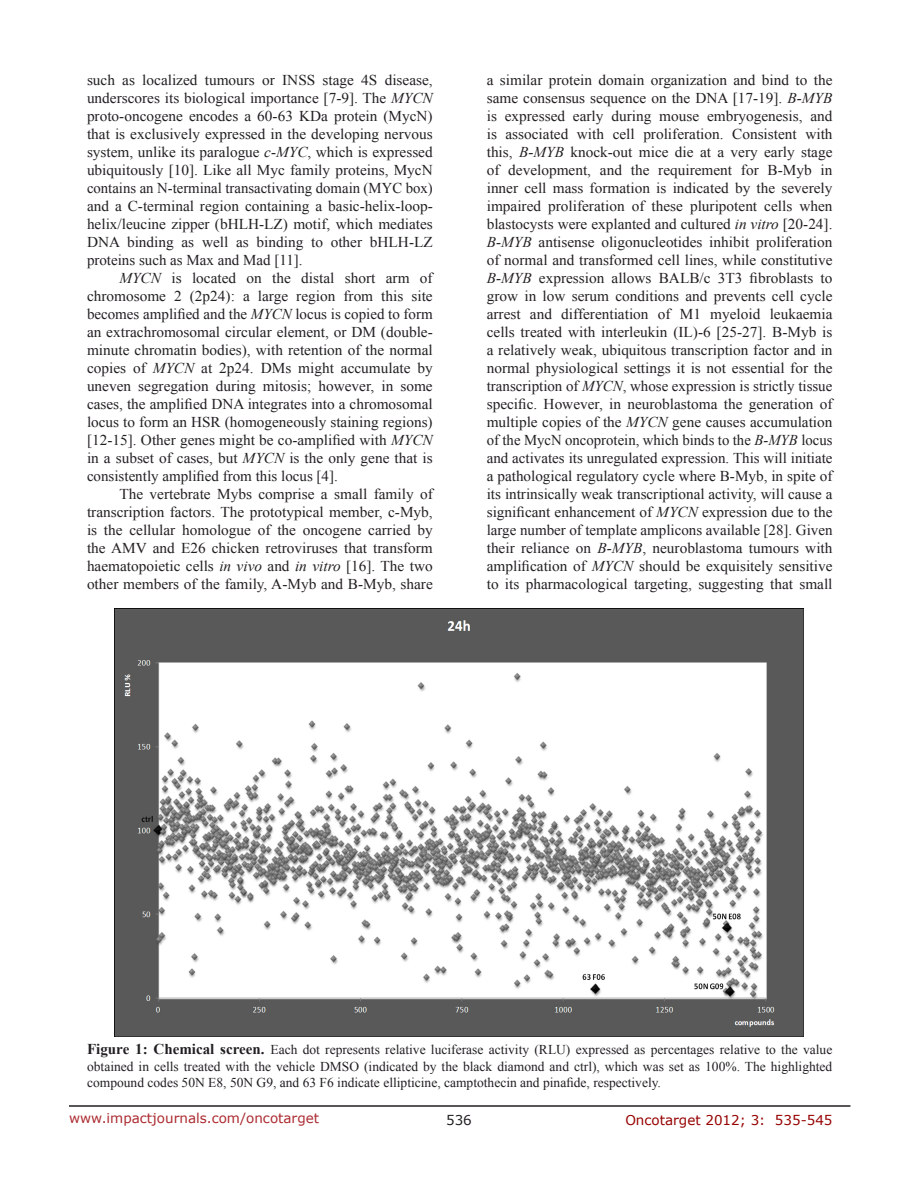
<style>
.page{position:relative;width:918px;height:1188px;background:#fff}
.page>*{position:absolute;margin:0;border:0;box-sizing:border-box;transform-origin:0 0}
.BodyText{font:15px/18px "Times New Roman";color:#221f22;text-align:justify}
.BodyText-2{font:15px/18px "Times New Roman";color:#231f20;text-align:justify}
.FigureText{font:13.5px/16.2px "Times New Roman";color:#221f22;text-align:justify}
.t1{font:13.5px "Verdana";color:#ac2b31}
.t2{font:13.5px "Verdana";color:#970000}
.t3{font:13.5px "Verdana";color:#221f22}
.s1{font-style:italic}
.s2{color:#231f20}
.s3{font-style:italic;color:#231f20}
.s4{font-weight:700;font-size:15px}
</style>
<div class="page">
<hr style="left:69px;top:1105px;width:781px;height:2px;background:#231f20">
<img style="left:114px;top:608px;width:690px;height:428px">
<p class="BodyText" style="left:87px;top:71px;width:347px">such as localized tumours or INSS stage 4S disease, underscores its biological importance [7-9]. The <span class="s1">MYCN </span>proto-oncogene encodes a 60-63 KDa protein (MycN) that is exclusively expressed in the developing nervous system, unlike its paralogue <span class="s1">c-MYC</span>, which is expressed ubiquitously [10]. Like all Myc family proteins, MycN contains an N-terminal transactivating domain (MYC box) and a C-terminal region containing a basic-helix-loop&shy;helix/leucine zipper (bHLH-LZ) motif, which mediates DNA binding as well as binding to other bHLH-LZ proteins such as Max and Mad [11].</p>
<p class="BodyText" style="left:87px;top:269px;width:347px;text-indent:32px"><span class="s1">MYCN</span> is located on the distal short arm of chromosome 2 (2p24): a large region from this site becomes amplified and the <span class="s1">MYCN</span> locus is copied to form an extrachromosomal circular element, or DM (double&shy;minute chromatin bodies), with retention of the normal copies of <span class="s1">MYCN</span> at 2p24. DMs might accumulate by uneven segregation during mitosis; however, in some cases, the amplified DNA integrates into a chromosomal locus to form an HSR (homogeneously staining regions) [12-15]. Other genes might be co-amplified with <span class="s1">MYCN </span>in a subset of cases, but <span class="s1">MYCN</span> is the only gene that is consistently amplified from this locus [4].</p>
<p class="BodyText-2" style="left:87px;top:485px;width:347px;text-indent:32px">The vertebrate Mybs comprise a small family of transcription factors. The prototypical member, c-Myb, is the cellular homologue of the oncogene carried by the AMV and E26 chicken retroviruses that transform haematopoietic cells <span class="s1">in vivo</span> and <span class="s1">in vitro</span> [16]. The two other members of the family, A-Myb and B-Myb, share</p>
<p class="BodyText" style="left:487px;top:71px;width:347px"><span class="s2">a similar protein domain organization and bind to the same consensus sequence on the DNA [17-19].</span> <span class="s3">B-MYB </span><span class="s2">is expressed early during mouse embryogenesis, and is associated with cell proliferation. Consistent with this,</span> <span class="s3">B-MYB</span> <span class="s2">knock-out mice die at a very early stage of development, and the requirement for B-Myb in inner cell mass formation is indicated by the severely impaired proliferation of these pluripotent cells when blastocysts were explanted and cultured</span> <span class="s3">in vitro</span> <span class="s2">[20-24].<br></span><span class="s3">B-MYB</span> <span class="s2">antisense oligonucleotides inhibit proliferation of normal and transformed cell lines, while constitutive </span><span class="s3">B-MYB</span> <span class="s2">expression allows BALB/c 3T3 fibroblasts to grow in low serum conditions and prevents cell cycle arrest and differentiation of M1 myeloid leukaemia cells treated with interleukin (IL)-6 [25-27].</span> B-Myb is a relatively weak, ubiquitous transcription factor and in normal physiological settings it is not essential for the transcription of <span class="s1">MYCN</span>, whose expression is strictly tissue specific. However, in neuroblastoma the generation of multiple copies of the <span class="s1">MYCN</span> gene causes accumulation of the MycN oncoprotein, which binds to the <span class="s1">B-MYB</span> locus and activates its unregulated expression. This will initiate a pathological regulatory cycle where B-Myb, in spite of its intrinsically weak transcriptional activity, will cause a significant enhancement of <span class="s1">MYCN</span> expression due to the large number of template amplicons available [28]. Given their reliance on <span class="s1">B-MYB</span>, neuroblastoma tumours with amplification of <span class="s1">MYCN</span> should be exquisitely sensitive to its pharmacological targeting, suggesting that small</p>
<p class="FigureText" style="left:87px;top:1042px;width:747px"><span class="s4">Figure 1: Chemical screen.</span> Each dot represents relative luciferase activity (RLU) expressed as percentages relative to the value obtained in cells treated with the vehicle DMSO (indicated by the black diamond and ctrl), which was set as 100%. The highlighted compound codes 50N E8, 50N G9, and 63 F6 indicate ellipticine, camptothecin and pinafide, respectively.</p>
<p class="t1" style="left:69px;top:1109px;width:252px">www.impactjournals.com/oncotarget</p>
<p class="t3" style="left:446px;top:1111px;width:27px">536</p>
<p class="t2" style="left:625px;top:1111px;width:209px">Oncotarget 2012; 3: 535-545</p>
</div>
